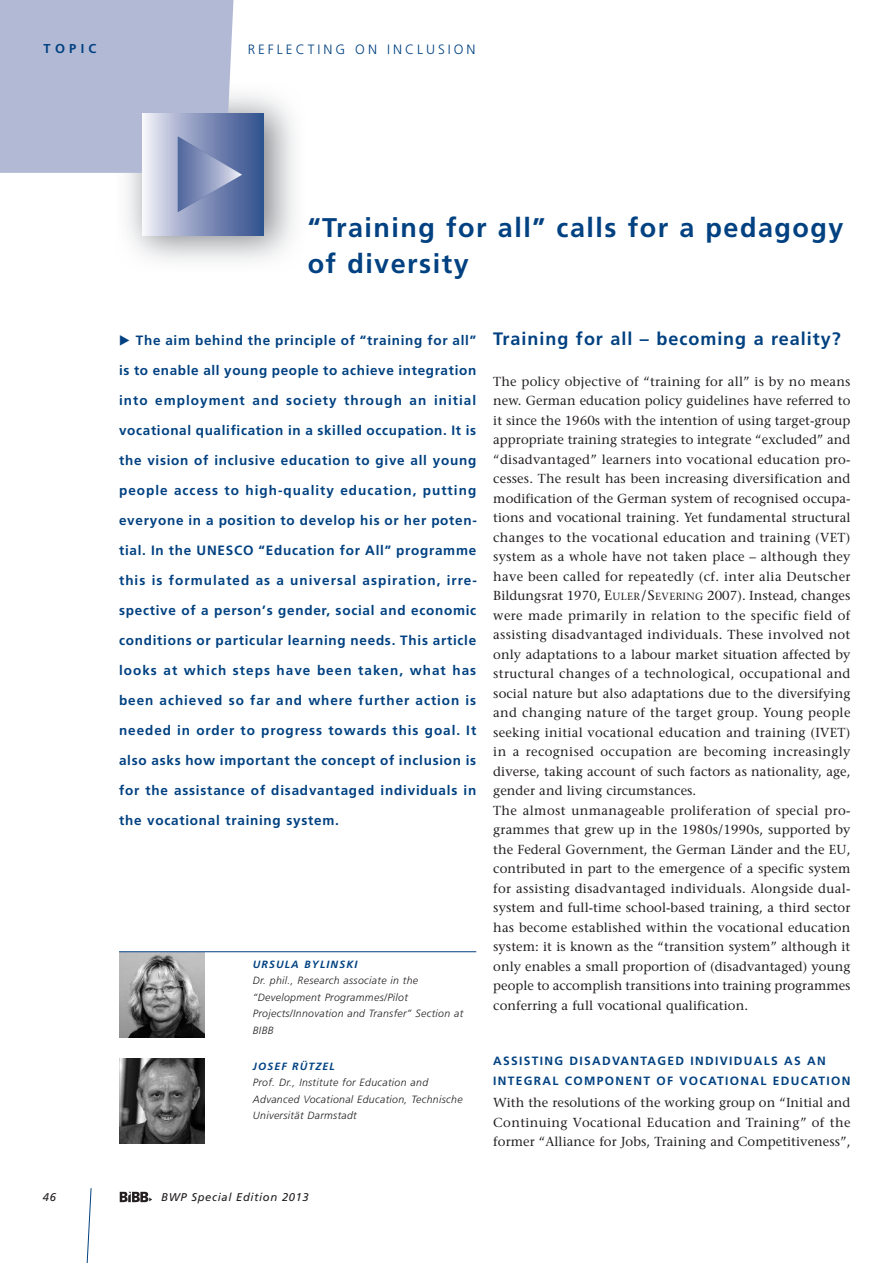
<style>
.page{position:relative;width:893px;height:1263px;background:#fff}
.page>*{position:absolute;margin:0;border:0;box-sizing:border-box;transform-origin:0 0}
.t1{font:700 27px/36px "Frutiger";letter-spacing:.055em;color:#014181}
.t2{font:700 18px "Frutiger";letter-spacing:.055em;color:#014181}
.t3{font:700 13.5px "Frutiger";letter-spacing:.055em;color:#014181}
.t4{font:700 13.5px "Frutiger";letter-spacing:.075em;color:#014181}
.t5{font:300 13.5px "Frutiger";letter-spacing:.22em;color:#014181}
.t6{font:13.05px/19.5px "Stone Serif";letter-spacing:.01em;color:#231f20}
.t7{font:700 12.9px "Frutiger";color:#014181}
.t8{font:700 12px/19.5px "Frutiger";letter-spacing:.11em;color:#014181}
.t9{font:italic 11.25px "Frutiger";letter-spacing:.055em;color:#231f20}
.t10{font:italic 300 10.5px/16.5px "Frutiger";letter-spacing:.035em;color:#231f20}
.t11{font:italic 700 10.5px "Frutiger";letter-spacing:.11em;color:#014181}
.s1{font-weight:300}
.s2{font-size:13.8px}
.s3{font-size:10.35px}
</style>
<div class="page">
<svg style="left:86px;top:1188px;width:6px;height:75px"></svg>
<img style="left:119px;top:1191px;width:33px;height:12px">
<img style="left:127px;top:95px;width:167px;height:166px">
<div style="left:142px;top:114px;width:122px;height:121px;background:linear-gradient(to right,#eceaf5,#2c4a89)"></div>
<svg style="left:0;top:0;width:242px;height:212px;background:#b6bdd7"></svg>
<img style="left:119px;top:952px;width:85px;height:85px">
<img style="left:119px;top:1059px;width:85px;height:85px">
<hr style="left:119px;top:951px;width:357px;height:1px;background:#014181">
<p class="t7" style="left:44px;top:44px;width:54px"><span class="s1">X</span>TO<span class="s1">X</span>PIC</p>
<p class="t5" style="left:248px;top:44px;width:229px">REFLECTING ON INCLUSION</p>
<h1 class="t1" style="left:308px;top:212px;width:537px">“Training for all” calls for a pedagogy of diversity</h1>
<p class="t3" style="left:136px;top:335px;width:342px">The aim behind the principle of “training for all”</p>
<p class="t3" style="left:119px;top:365px;width:359px">is to enable all young people to achieve integration</p>
<p class="t4" style="left:119px;top:395px;width:359px">into employment and society through an initial</p>
<p class="t3" style="left:119px;top:425px;width:359px">vocational qualification in a skilled occupation. It is</p>
<p class="t3" style="left:119px;top:455px;width:359px">the vision of inclusive education to give all young</p>
<p class="t4" style="left:119px;top:485px;width:359px">people access to high-quality education, putting</p>
<p class="t3" style="left:119px;top:515px;width:359px">everyone in a position to develop his or her poten-</p>
<p class="t3" style="left:119px;top:545px;width:359px">tial. In the UNESCO “Education for All” programme</p>
<p class="t4" style="left:119px;top:575px;width:359px">this is formulated as a universal aspiration, irre-</p>
<p class="t3" style="left:119px;top:605px;width:359px">spective of a person’s gender, social and economic</p>
<p class="t3" style="left:119px;top:635px;width:359px">conditions or particular learning needs. This article</p>
<p class="t4" style="left:119px;top:665px;width:359px">looks at which steps have been taken, what has</p>
<p class="t3" style="left:119px;top:695px;width:359px">been achieved so far and where further action is</p>
<p class="t3" style="left:119px;top:725px;width:359px">needed in order to progress towards this goal. It</p>
<p class="t3" style="left:119px;top:755px;width:359px">also asks how important the concept of inclusion is</p>
<p class="t3" style="left:119px;top:785px;width:359px">for the assistance of disadvantaged individuals in</p>
<p class="t3" style="left:119px;top:815px;width:221px">the vocational training system.</p>
<p class="t11" style="left:253px;top:960px;width:106px">URSULA BYLINSKI</p>
<p class="t10" style="left:253px;top:973px;width:212px">Dr. phil., Research associate in the “Development Programmes/Pilot<br>Projects/Innovation and Transfer” Section at<br>BIBB</p>
<p class="t11" style="left:253px;top:1062px;width:83px">JOSEF RÜTZEL</p>
<p class="t10" style="left:253px;top:1075px;width:211px">Prof. Dr., Institute for Education and<br>Advanced Vocational Education, Technische<br>Universität Darmstadt</p>
<h2 class="t2" style="left:493px;top:332px;width:349px">Training for all – becoming a reality?</h2>
<p class="t6" style="left:493px;top:373px;width:359px">The policy objective of “training for all” is by no means new. German education policy guidelines have referred to it since the 1960s with the intention of using target-group appropriate training strategies to integrate “excluded” and “disadvantaged” learners into vocational education pro&shy;cesses. The result has been increasing diversification and modification of the German system of recognised occupa&shy;tions and vocational training. Yet fundamental structural changes to the vocational education and training (VET) system as a whole have not taken place – although they have been called for repeatedly (cf. inter alia Deutscher Bildungsrat 1970, <span class="s2">E</span><span class="s3">ULER</span><span class="s2">/S</span><span class="s3">EVERING</span> 2007). Instead, changes were made primarily in relation to the specific field of assisting disadvantaged individuals. These involved not only adaptations to a labour market situation affected by structural changes of a technological, occupational and social nature but also adaptations due to the diversifying and changing nature of the target group. Young people seeking initial vocational education and training (IVET) in a recognised occupation are becoming increasingly diverse, taking account of such factors as nationality, age, gender and living circumstances.<br>The almost unmanageable proliferation of special pro&shy;grammes that grew up in the 1980s/1990s, supported by the Federal Government, the German Länder and the EU, contributed in part to the emergence of a specific system for assisting disadvantaged individuals. Alongside dual&shy;system and full-time school-based training, a third sector has become established within the vocational education system: it is known as the “transition system” although it only enables a small proportion of (disadvantaged) young people to accomplish transitions into training programmes conferring a full vocational qualification.</p>
<p class="t8" style="left:493px;top:1052px;width:359px">ASSISTING DISADVANTAGED INDIVIDUALS AS AN<br>INTEGRAL COMPONENT OF VOCATIONAL EDUCATION</p>
<p class="t6" style="left:493px;top:1094px;width:359px;text-align:justify">With the resolutions of the working group on “Initial and Continuing Vocational Education and Training” of the former “Alliance for Jobs, Training and Competitiveness”,</p>
<p class="t9" style="left:43px;top:1192px;width:15px">46</p>
<p class="t9" style="left:161px;top:1192px;width:149px">BWP Special Edition 2013</p>
</div>
